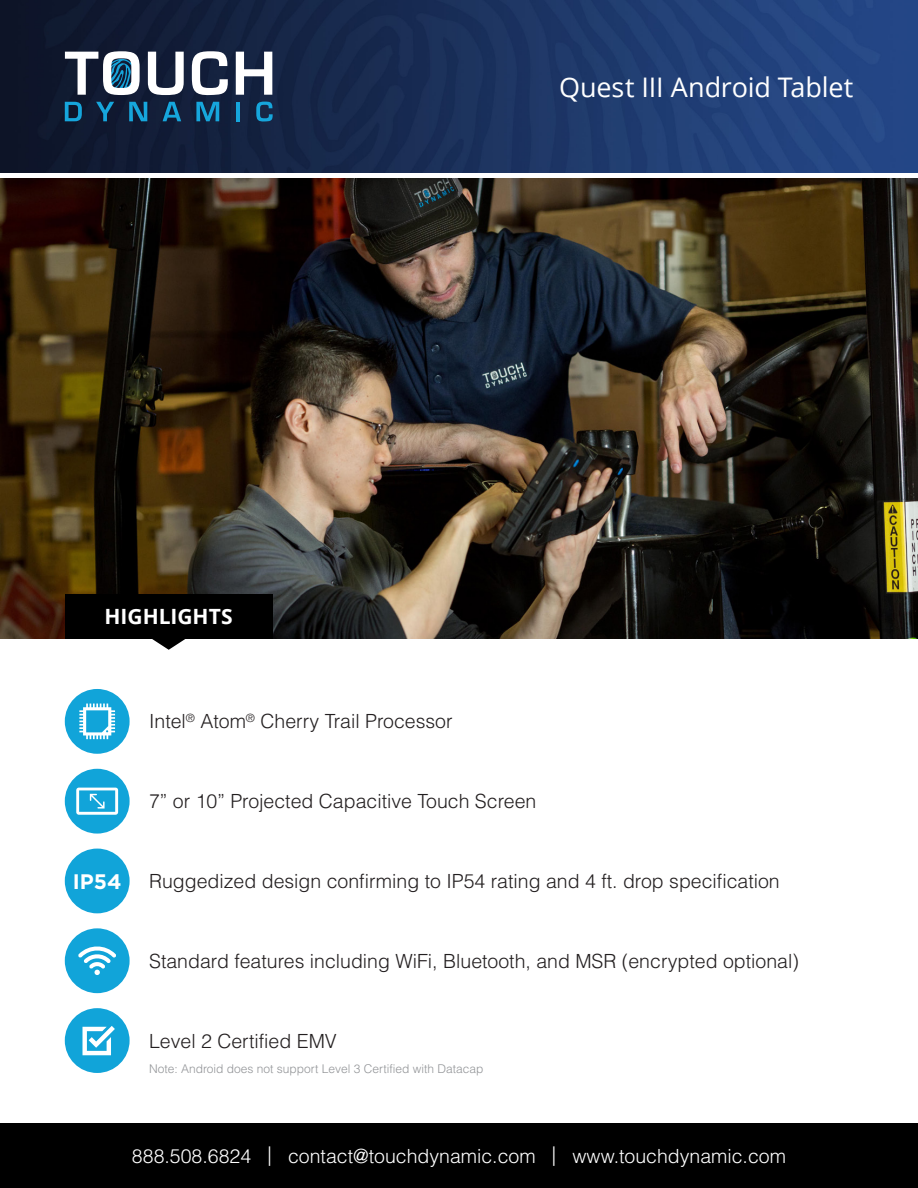
<style>
.page{position:relative;width:918px;height:1188px;background:#fff}
.page>*{position:absolute;margin:0;border:0;box-sizing:border-box;transform-origin:0 0}
.t1{font:27px "Open Sans";letter-spacing:-.005em;color:#fff}
.t2{font:700 21px "Open Sans";color:#fff}
.t3{font:700 21px "Gotham";color:#fff}
.t4{font:300 19.5px "Helvetica LT Std";color:#231f20}
.t5{font:300 19.5px "Helvetica LT Std";color:#fff}
.t6{font:300 12px "Helvetica LT Std";color:#939598}
</style>
<div class="page">
<div style="left:0;top:1123px;width:918px;height:65px;background:#000"></div>
<img style="left:0;top:0;width:918px;height:173px">
<svg style="left:65px;top:51px;width:75px;height:44px"></svg>
<svg style="left:148px;top:52px;width:36px;height:43px"></svg>
<svg style="left:192px;top:51px;width:36px;height:45px"></svg>
<svg style="left:236px;top:52px;width:36px;height:43px"></svg>
<svg style="left:65px;top:102px;width:17px;height:19px"></svg>
<svg style="left:96px;top:102px;width:18px;height:19px"></svg>
<svg style="left:129px;top:102px;width:18px;height:19px"></svg>
<svg style="left:163px;top:102px;width:18px;height:19px"></svg>
<svg style="left:196px;top:102px;width:23px;height:19px"></svg>
<hr style="left:236px;top:102px;width:4px;height:19px;background:#16a6dc">
<svg style="left:256px;top:102px;width:17px;height:20px"></svg>
<div style="left:65px;top:689px;width:65px;height:65px;background:#11a4d9;border-radius:50%"></div>
<svg style="left:79px;top:704px;width:36px;height:35px"></svg>
<img style="left:0;top:179px;width:918px;height:460px">
<div style="left:65px;top:1008px;width:65px;height:65px;background:#11a4d9;border-radius:50%"></div>
<div style="left:65px;top:594px;width:208px;height:45px;background:#000"></div>
<svg style="left:152px;top:639px;width:33px;height:11px"></svg>
<div style="left:65px;top:769px;width:65px;height:65px;background:#11a4d9;border-radius:50%"></div>
<svg style="left:76px;top:788px;width:42px;height:27px"></svg>
<div style="left:65px;top:849px;width:65px;height:64px;background:#11a4d9;border-radius:50%"></div>
<div style="left:65px;top:928px;width:65px;height:65px;background:#11a4d9;border-radius:50%"></div>
<svg style="left:78px;top:946px;width:38px;height:29px"></svg>
<svg style="left:83px;top:1026px;width:32px;height:29px"></svg>
<p class="t1" style="left:559px;top:68px;width:296px">Quest III Android Tablet</p>
<p class="t2" style="left:105px;top:602px;width:130px">HIGHLIGHTS</p>
<p class="t4" style="left:149px;top:709px;width:305px">Intel<sup>®</sup> Atom<sup>®</sup> Cherry Trail Processor</p>
<p class="t4" style="left:149px;top:789px;width:389px">7” or 10” Projected Capacitive Touch Screen</p>
<p class="t3" style="left:73px;top:869px;width:50px">IP54</p>
<p class="t4" style="left:149px;top:869px;width:632px">Ruggedized design confirming to IP54 rating and 4 ft. drop specification</p>
<p class="t4" style="left:149px;top:949px;width:651px">Standard features including WiFi, Bluetooth, and MSR (encrypted optional)</p>
<p class="t4" style="left:149px;top:1028px;width:189px">Level 2 Certified EMV</p>
<p class="t6" style="left:149px;top:1061px;width:336px">Note: Android does not support Level 3 Certified with Datacap</p>
<p class="t5" style="left:132px;top:1144px;width:656px">888.508.6824 | contact@touchdynamic.com | www.touchdynamic.com</p>
</div>
